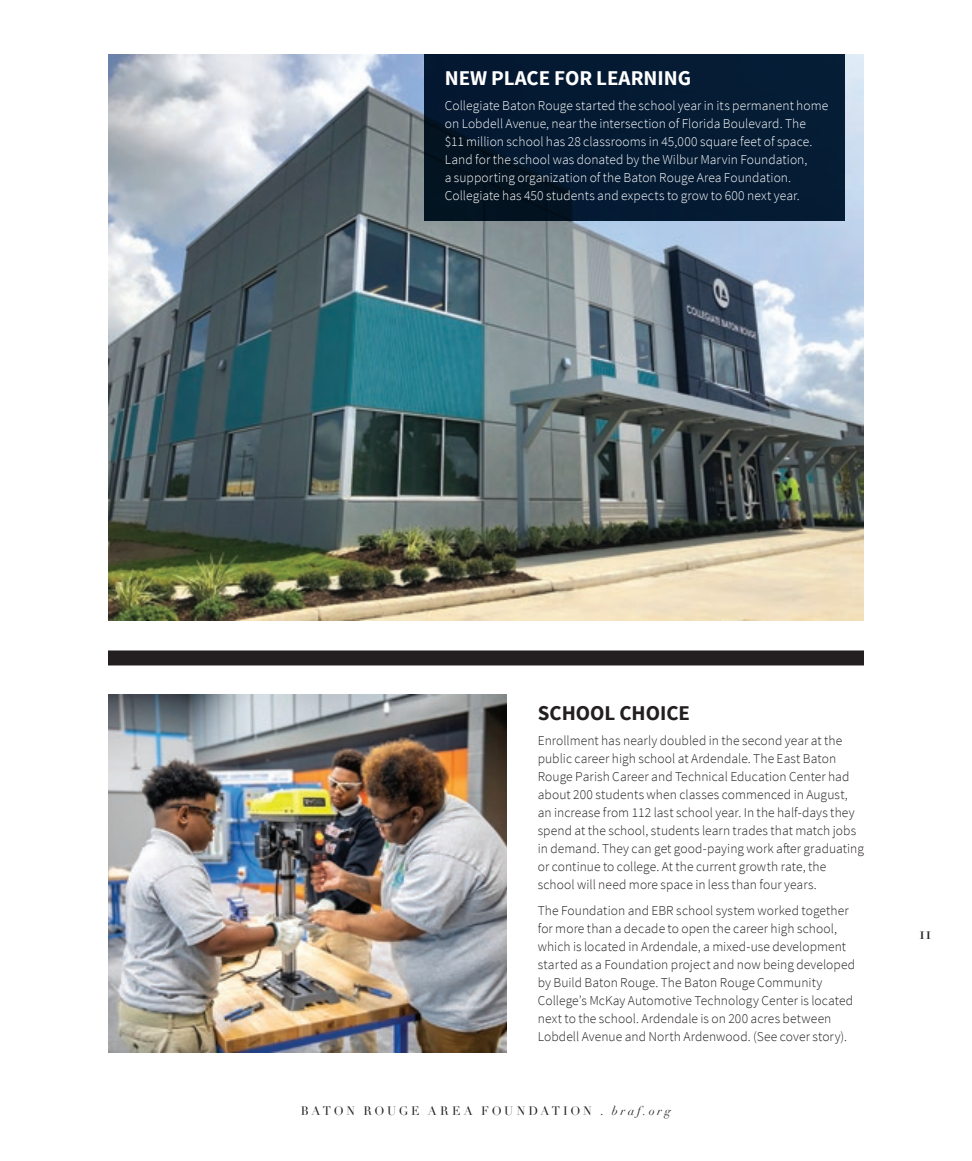
<style>
.page{position:relative;width:972px;height:1161px;background:#fff}
.page>*{position:absolute;margin:0;border:0;box-sizing:border-box;transform-origin:0 0}
.Currents_Lead_In_Spa{font:700 21px "Source Sans Pro";color:#fff}
.Currents_Lead_In_Spa-2{font:700 21px "Source Sans Pro";color:#231f20}
.t1{font:18px "Didot";color:#231f20}
.Currents_Lead_In_Spa-3{font:300 13.5px/18px "Source Sans Pro";letter-spacing:.005em;color:#231f20}
.Currents_Lead_In_Spa-4{font:300 13.5px/18px "Source Sans Pro";letter-spacing:.005em;color:#fff}
.t2{font:12px "Didot";letter-spacing:.215em;color:#231f20}
.s1{font-style:italic}
</style>
<div class="page">
<img style="left:108px;top:54px;width:756px;height:567px">
<div style="left:424px;top:54px;width:421px;height:166px;background:linear-gradient(to right,#031529,#051e38)"></div>
<div style="left:108px;top:650px;width:756px;height:15px;background:#231f20"></div>
<img style="left:108px;top:695px;width:399px;height:357px">
<p class="Currents_Lead_In_Spa" style="left:445px;top:64px;width:248px">NEW PLACE FOR LEARNING</p>
<p class="Currents_Lead_In_Spa-4" style="left:445px;top:96px;width:385px">Collegiate Baton Rouge started the school year in its permanent home on Lobdell Avenue, near the intersection of Florida Boulevard. The $11 million school has 28 classrooms in 45,000 square feet of space.<br>Land for the school was donated by the Wilbur Marvin Foundation,<br>a supporting organization of the Baton Rouge Area Foundation.<br>Collegiate has 450 students and expects to grow to 600 next year.</p>
<p class="Currents_Lead_In_Spa-2" style="left:538px;top:700px;width:154px">SCHOOL CHOICE</p>
<p class="Currents_Lead_In_Spa-3" style="left:538px;top:731px;width:328px">Enrollment has nearly doubled in the second year at the public career high school at Ardendale. The East Baton Rouge Parish Career and Technical Education Center had about 200 students when classes commenced in August, an increase from 112 last school year. In the half-days they spend at the school, students learn trades that match jobs in demand. They can get good-paying work after graduating or continue to college. At the current growth rate, the school will need more space in less than four years.</p>
<p class="Currents_Lead_In_Spa-3" style="left:538px;top:902px;width:319px">The Foundation and EBR school system worked together for more than a decade to open the career high school, which is located in Ardendale, a mixed-use development started as a Foundation project and now being developed by Build Baton Rouge. The Baton Rouge Community College’s McKay Automotive Technology Center is located next to the school. Ardendale is on 200 acres between Lobdell Avenue and North Ardenwood. (See cover story).</p>
<p class="t2" style="left:301px;top:1104px;width:372px">BATON ROUGE AREA FOUNDATION . <span class="s1">braf.org</span></p>
<h2 class="t1" style="left:919px;top:922px;width:14px">11</h2>
</div>
